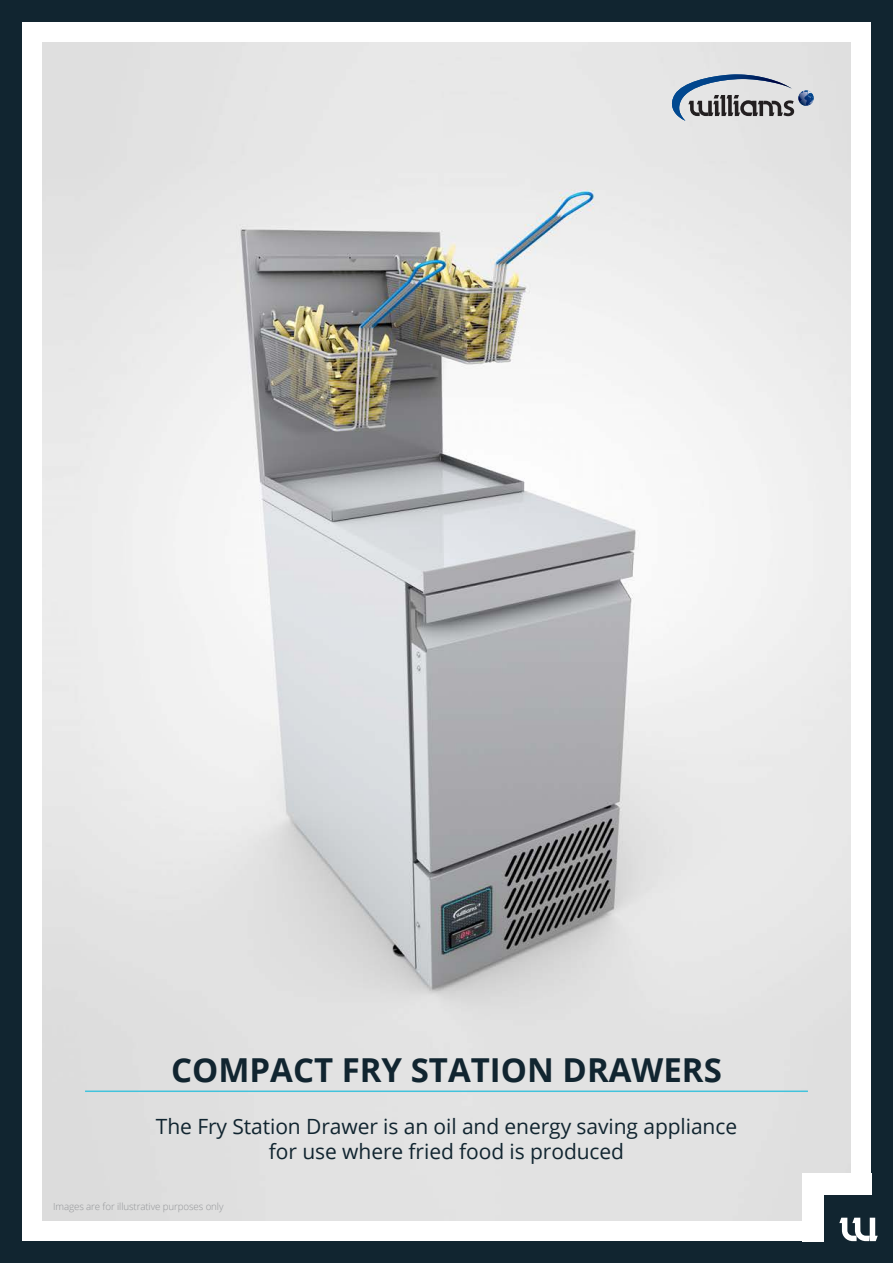
<style>
.page{position:relative;width:893px;height:1263px;background:#fff}
.page>*{position:absolute;margin:0;border:0;box-sizing:border-box;transform-origin:0 0}
.t1{font:700 33px "Open Sans";color:#112530}
.Intro{font:21px/25.2px "Open Sans";letter-spacing:-.005em;color:#112530;text-align:center}
.Body{font:300 9.75px "Open Sans";letter-spacing:-.01em;color:#939598}
</style>
<div class="page">
<img style="left:43px;top:43px;width:807px;height:1177px">
<hr style="left:85px;top:1090px;width:723px;height:2px;background:#42c3dc">
<svg style="left:793px;top:74px;width:21px;height:47px"></svg>
<img style="left:672px;top:74px;width:121px;height:47px">
<div style="left:0;top:0;width:893px;height:21px;background:#112530"></div>
<div style="left:0;top:1242px;width:893px;height:21px;background:#112530"></div>
<div style="left:0;top:0;width:21px;height:1252px;background:#112530"></div>
<div style="left:872px;top:0;width:21px;height:1252px;background:#112530"></div>
<div style="left:824px;top:1195px;width:69px;height:68px;background:#112530"></div>
<div style="left:803px;top:1173px;width:21px;height:69px;background:#fff"></div>
<div style="left:803px;top:1173px;width:69px;height:21px;background:#fff"></div>
<svg style="left:839px;top:1218px;width:39px;height:23px"></svg>
<h1 class="t1" style="left:171px;top:1046px;width:552px">COMPACT FRY STATION DRAWERS</h1>
<p class="Intro" style="left:156px;top:1113px;width:583px">The Fry Station Drawer is an oil and energy saving appliance for use where fried food is produced</p>
<p class="Body" style="left:53px;top:1199px;width:172px">Images are for illustrative purposes only</p>
</div>
